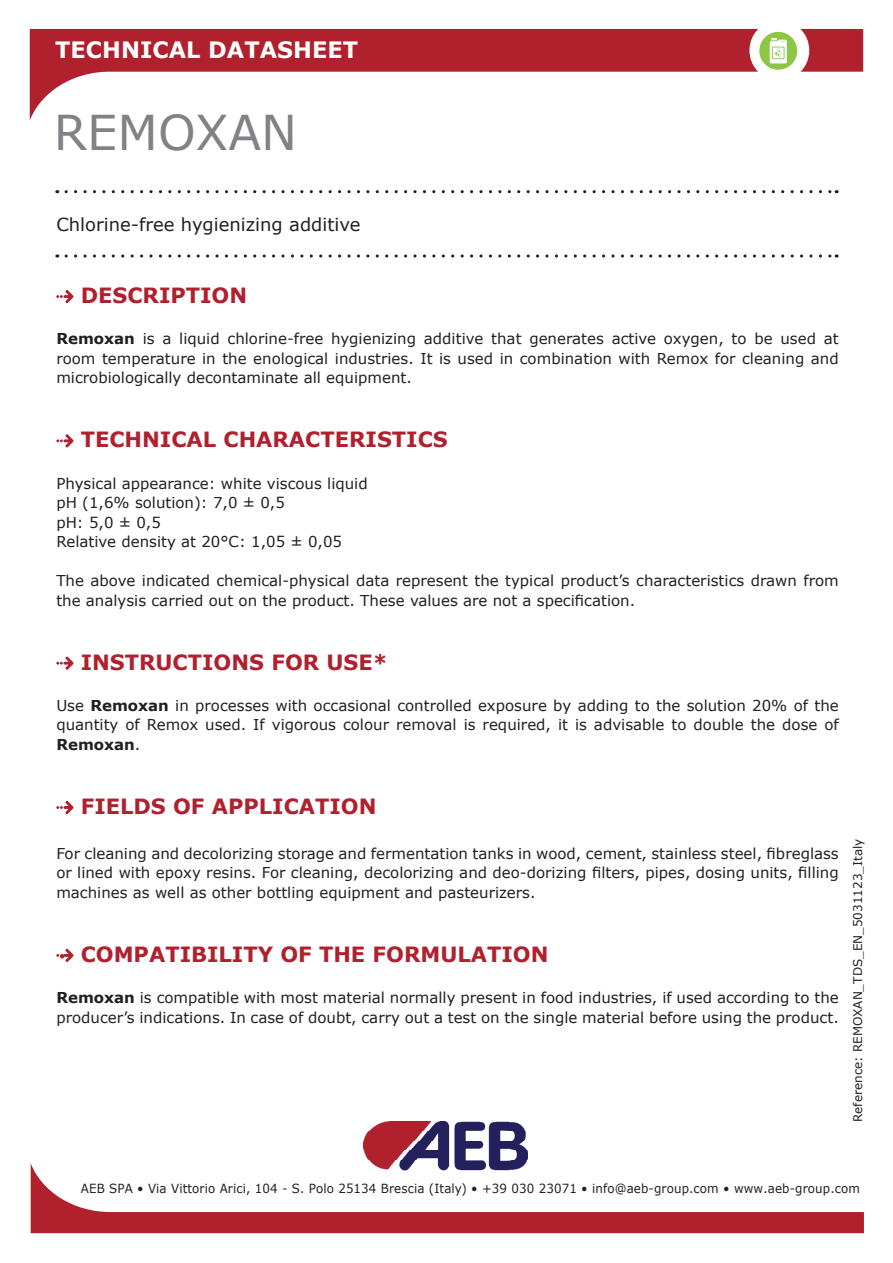
<style>
.page{position:relative;width:893px;height:1263px;background:#fff}
.page>*{position:absolute;margin:0;border:0;box-sizing:border-box;transform-origin:0 0}
.t1{font:48px "Verdana";color:#808285}
.t2{font:700 22.5px "Verdana";color:#fff}
.t3{font:700 21px "Verdana";color:#b0202d}
.t4{font:18px "Verdana";color:#231f20}
.t5{font:15px/19.5px "Verdana";color:#231f20;text-align:justify}
.t6{font:12.6px "Verdana";letter-spacing:.01em;color:#231f20;scale:.94 1}
.t7{font:12px "Verdana";color:#231f20}
.s1{font-weight:700}
</style>
<div class="page">
<svg style="left:30px;top:29px;width:833px;height:91px"></svg>
<img style="left:363px;top:1121px;width:165px;height:42px">
<svg style="left:31px;top:1163px;width:833px;height:70px"></svg>
<svg style="left:66px;top:190px;width:771px;height:3px"></svg>
<svg style="left:66px;top:254px;width:771px;height:4px"></svg>
<div style="left:749px;top:20px;width:60px;height:61px;background:#fff;border-radius:30px"></div>
<div style="left:759px;top:32px;width:38px;height:38px;background:#8bc644;border-radius:50%"></div>
<svg style="left:770px;top:38px;width:17px;height:25px"></svg>
<svg style="left:56px;top:290px;width:18px;height:13px"></svg>
<svg style="left:56px;top:434px;width:18px;height:13px"></svg>
<svg style="left:56px;top:657px;width:18px;height:13px"></svg>
<svg style="left:56px;top:801px;width:18px;height:13px"></svg>
<svg style="left:56px;top:949px;width:18px;height:13px"></svg>
<h2 class="t2" style="left:55px;top:34px;width:304px">TECHNICAL DATASHEET</h2>
<h1 class="t1" style="left:54px;top:100px;width:245px">REMOXAN</h1>
<p class="t4" style="left:56px;top:212px;width:306px">Chlorine-free hygienizing additive</p>
<h3 class="t3" style="left:81px;top:281px;width:168px">DESCRIPTION</h3>
<p class="t5" style="left:56px;top:329px;width:784px"><span class="s1">Remoxan</span> is a liquid chlorine-free hygienizing additive that generates active oxygen, to be used at room temperature in the enological industries. It is used in combination with Remox for cleaning and microbiologically decontaminate all equipment.</p>
<h3 class="t3" style="left:81px;top:425px;width:369px">TECHNICAL CHARACTERISTICS</h3>
<p class="t5" style="left:56px;top:473px;width:313px;text-align:left">Physical appearance: white viscous liquid pH (1,6% solution): 7,0 ± 0,5<br>pH: 5,0 ± 0,5<br>Relative density at 20°C: 1,05 ± 0,05</p>
<p class="t5" style="left:56px;top:571px;width:784px">The above indicated chemical-physical data represent the typical product’s characteristics drawn from the analysis carried out on the product. These values are not a specification.</p>
<h3 class="t3" style="left:81px;top:647px;width:308px">INSTRUCTIONS FOR USE*</h3>
<p class="t5" style="left:56px;top:695px;width:784px">Use <span class="s1">Remoxan</span> in processes with occasional controlled exposure by adding to the solution 20% of the quantity of Remox used. If vigorous colour removal is required, it is advisable to double the dose of <span class="s1">Remoxan</span>.</p>
<h3 class="t3" style="left:81px;top:791px;width:297px">FIELDS OF APPLICATION</h3>
<p class="t5" style="left:56px;top:843px;width:784px">For cleaning and decolorizing storage and fermentation tanks in wood, cement, stainless steel, fibreglass or lined with epoxy resins. For cleaning, decolorizing and deo-dorizing filters, pipes, dosing units, filling machines as well as other bottling equipment and pasteurizers.</p>
<h3 class="t3" style="left:81px;top:939px;width:469px">COMPATIBILITY OF THE FORMULATION</h3>
<p class="t5" style="left:56px;top:988px;width:784px"><span class="s1">Remoxan</span> is compatible with most material normally present in food industries, if used according to the producer’s indications. In case of doubt, carry out a test on the single material before using the product.</p>
<p class="t7" style="left:850px;top:1122px;width:285px;rotate:-90deg">Reference: REMOXAN_TDS_EN_5031123_Italy</p>
<p class="t6" style="left:81px;top:1180px;width:830px">AEB SPA • Via Vittorio Arici, 104 - S. Polo 25134 Brescia (Italy) • +39 030 23071 • info@aeb-group.com • www.aeb-group.com</p>
</div>
